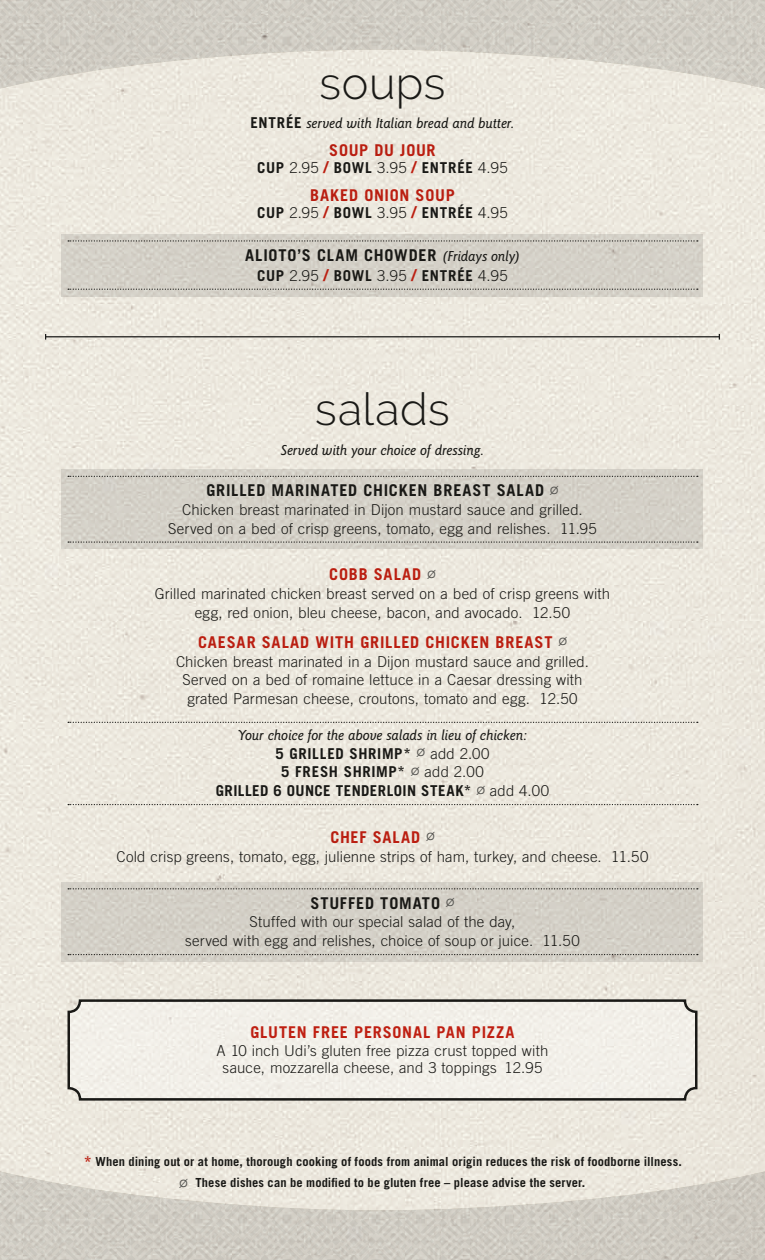
<style>
.page{position:relative;width:765px;height:1260px;background:#fff}
.page>*{position:absolute;margin:0;border:0;box-sizing:border-box;transform-origin:0 0}
.t1{font:300 45px "Raleway";letter-spacing:.01em;color:#1c1c1a}
.t2{font:700 16.25px "Trade Gothic LT Std";letter-spacing:.05em;color:#ca2214}
.t3{font:700 16.25px "Trade Gothic LT Std";letter-spacing:.055em;color:#1c1c1a}
.t4{font:300 15px/18.8px "Trade Gothic LT Std";letter-spacing:.01em;color:#1c1c1a;text-align:center}
.t5{font:700 15px/18.8px "Trade Gothic LT Std";letter-spacing:.04em;color:#1c1c1a;text-align:center}
.t6{font:italic 500 15px "Goudy Sans Std";letter-spacing:-.015em;color:#1c1c1a}
.t7{font:700 12.5px "Trade Gothic LT Std";letter-spacing:.01em;color:#1c1c1a}
.s1{font-family:"Trade Gothic LT Std";font-weight:700;font-style:normal}
.s2{font-weight:300}
.s3{font-size:16.25px;color:#ca2214}
.s4{font-family:"Goudy Sans Std";font-weight:500;font-style:italic;font-size:15px}
.s5{font-weight:400;font-stretch:expanded;font-size:13.75px;color:#5e5f5f}
</style>
<div class="page">
<img style="left:0;top:112px;width:765px;height:1036px">
<svg style="left:0;top:0;width:765px;height:112px;background:#dcd8cf"></svg>
<svg style="left:0;top:1148px;width:765px;height:112px;background:#dbd7ce"></svg>
<div style="left:62px;top:470px;width:641px;height:79px;background:#d4d0c7"></div>
<svg style="left:68px;top:476px;width:630px;height:1px"></svg>
<svg style="left:68px;top:541px;width:630px;height:2px"></svg>
<svg style="left:68px;top:722px;width:630px;height:1px"></svg>
<svg style="left:68px;top:804px;width:630px;height:1px"></svg>
<div style="left:62px;top:882px;width:641px;height:80px;background:#d3d0c7"></div>
<svg style="left:68px;top:888px;width:630px;height:1px"></svg>
<svg style="left:68px;top:954px;width:630px;height:1px"></svg>
<div style="left:62px;top:234px;width:641px;height:62px;background:#d4d0c8"></div>
<svg style="left:68px;top:240px;width:630px;height:2px"></svg>
<svg style="left:68px;top:289px;width:630px;height:1px"></svg>
<div style="left:69px;top:1001px;width:627px;height:98px;background:#f2efe9;border-radius:11px"></div>
<div style="left:68px;top:999px;width:630px;height:102px;border:2px solid #1c1c1a;border-radius:11px"></div>
<hr style="left:46px;top:336px;width:673px;height:1px;background:#1c1c1a">
<h1 class="t1" style="left:320px;top:57px;width:127px">soups</h1>
<p class="t6" style="left:250px;top:115px;width:266px"><span class="s1">ENTRÉE</span> served with Italian bread and butter.</p>
<p class="t2" style="left:329px;top:140px;width:108px">SOUP DU JOUR</p>
<p class="t5" style="left:257px;top:158px;width:252px">CUP <span class="s2">2.95</span> <span class="s3">/</span> BOWL <span class="s2">3.95</span> <span class="s3">/</span> ENTRÉE <span class="s2">4.95</span></p>
<p class="t2" style="left:310px;top:185px;width:146px">BAKED ONION SOUP</p>
<p class="t5" style="left:257px;top:203px;width:252px">CUP <span class="s2">2.95</span> <span class="s3">/</span> BOWL <span class="s2">3.95</span> <span class="s3">/</span> ENTRÉE <span class="s2">4.95</span></p>
<p class="t3" style="left:245px;top:245px;width:276px">ALIOTO’S CLAM CHOWDER <span class="s4">(Fridays only)</span></p>
<p class="t5" style="left:257px;top:266px;width:252px">CUP <span class="s2">2.95</span> <span class="s3">/</span> BOWL <span class="s2">3.95</span> <span class="s3">/</span> ENTRÉE <span class="s2">4.95</span></p>
<h1 class="t1" style="left:315px;top:383px;width:136px">salads</h1>
<p class="t6" style="left:281px;top:442px;width:205px">Served with your choice of dressing.</p>
<p class="t3" style="left:206px;top:480px;width:354px">GRILLED MARINATED CHICKEN BREAST SALAD <sup>ø</sup></p>
<p class="t4" style="left:168px;top:500px;width:430px">Chicken breast marinated in Dijon mustard sauce and grilled.<br>Served on a bed of crisp greens, tomato, egg and relishes. 11.95</p>
<p class="t2" style="left:329px;top:565px;width:108px">COBB SALAD <sup>ø</sup></p>
<p class="t4" style="left:155px;top:584px;width:457px">Grilled marinated chicken breast served on a bed of crisp greens with egg, red onion, bleu cheese, bacon, and avocado. 12.50</p>
<p class="t2" style="left:198px;top:632px;width:370px">CAESAR SALAD WITH GRILLED CHICKEN BREAST <sup>ø</sup></p>
<p class="t4" style="left:176px;top:652px;width:414px">Chicken breast marinated in a Dijon mustard sauce and grilled.<br>Served on a bed of romaine lettuce in a Caesar dressing with grated Parmesan cheese, croutons, tomato and egg. 12.50</p>
<p class="t6" style="left:238px;top:727px;width:291px">Your choice for the above salads in lieu of chicken:</p>
<p class="t5" style="left:216px;top:744px;width:335px">5 GRILLED SHRIMP* <sup>ø</sup> <span class="s2">add 2.00<br></span>5 FRESH SHRIMP* <sup>ø</sup> <span class="s2">add 2.00<br></span>GRILLED 6 OUNCE TENDERLOIN STEAK* <sup>ø</sup> <span class="s2">add 4.00</span></p>
<p class="t2" style="left:330px;top:827px;width:106px">CHEF SALAD <sup>ø</sup></p>
<p class="t4" style="left:116px;top:847px;width:534px">Cold crisp greens, tomato, egg, julienne strips of ham, turkey, and cheese. 11.50</p>
<p class="t3" style="left:311px;top:893px;width:145px">STUFFED TOMATO <sup>ø</sup></p>
<p class="t4" style="left:185px;top:912px;width:396px">Stuffed with our special salad of the day,<br>served with egg and relishes, choice of soup or juice. 11.50</p>
<p class="t2" style="left:250px;top:1023px;width:266px">GLUTEN FREE PERSONAL PAN PIZZA</p>
<p class="t4" style="left:217px;top:1042px;width:333px;line-height:17.5px">A 10 inch Udi’s gluten free pizza crust topped with sauce, mozzarella cheese, and 3 toppings 12.95</p>
<p class="t7" style="left:83px;top:1153px;width:600px"><span class="s3">*</span> When dining out or at home, thorough cooking of foods from animal origin reduces the risk of foodborne illness.</p>
<p class="t7" style="left:180px;top:1175px;width:407px"><span class="s5">ø</span> These dishes can be modified to be gluten free – please advise the server.</p>
</div>
